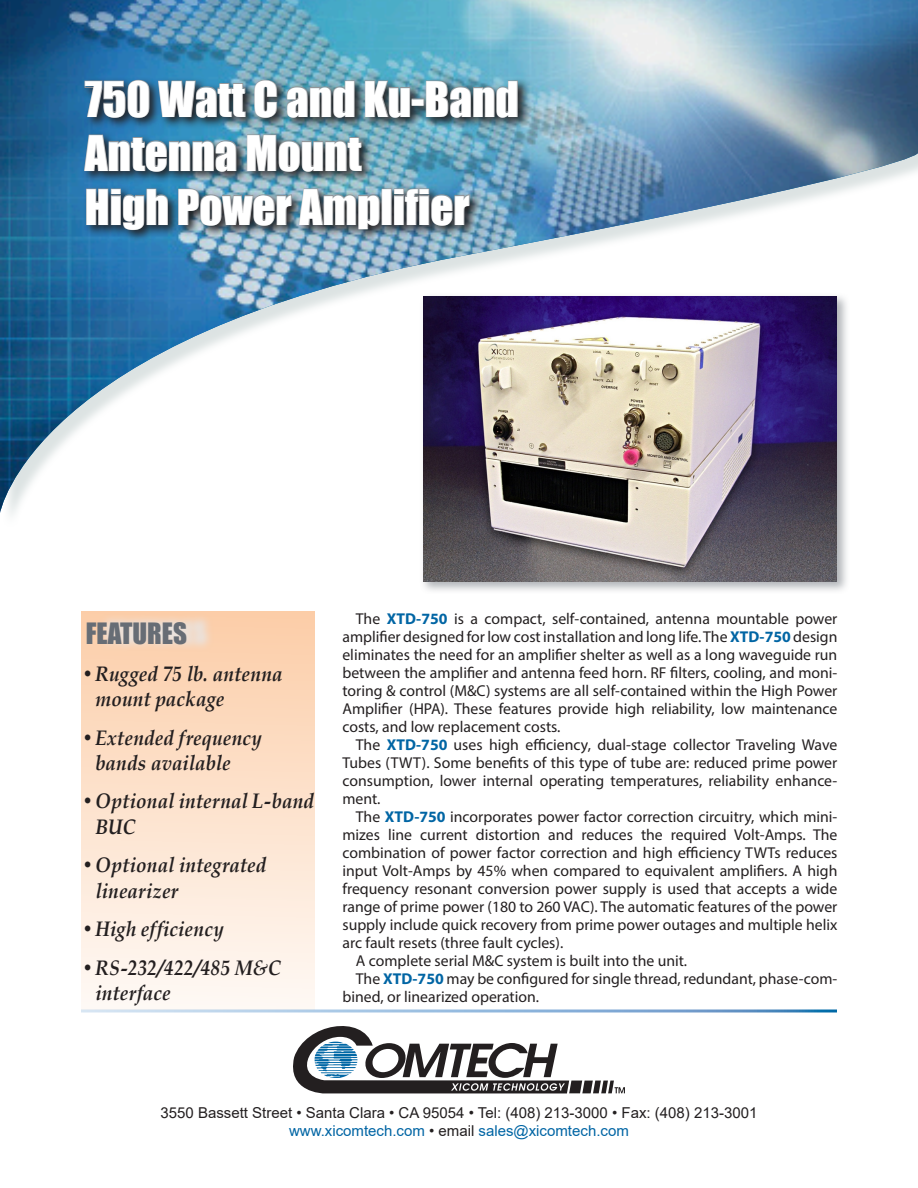
<style>
.page{position:relative;width:918px;height:1188px;background:#fff}
.page>*{position:absolute;margin:0;border:0;box-sizing:border-box;transform-origin:0 0}
.t1{font:45px "Impact";color:#fff}
.t2{font:27px "Impact";color:#676d75}
.t3{font:italic 700 21px/25.2px "Book Antiqua";letter-spacing:.01em;color:#231f20;scale:.9 1}
.Front_Page_Body{font:15.75px/18px "Myriad Pro";color:#231f20;text-align:justify}
.t4{font:15px/18px "Arial";color:#231f20;text-align:center}
.s1{font-weight:700;color:#0065a4}
.s2{color:#0065a4}
</style>
<div class="page">
<div style="left:81px;top:612px;width:234px;height:397px;background:linear-gradient(to bottom,#fccda8,#fef9f5)"></div>
<svg style="left:99px;top:613px;width:115px;height:38px;background:#f3d7c1"></svg>
<img style="left:0;top:0;width:918px;height:513px">
<svg style="left:293px;top:1026px;width:332px;height:67px"></svg>
<div style="left:420px;top:293px;width:430px;height:302px;background:#676d75;opacity:.51"></div>
<img style="left:423px;top:296px;width:414px;height:286px">
<img style="left:82px;top:77px;width:449px;height:165px">
<svg style="left:84px;top:80px;width:66px;height:38px;background:#375269"></svg>
<svg style="left:158px;top:80px;width:88px;height:38px;background:#3e5969"></svg>
<svg style="left:254px;top:80px;width:23px;height:38px"></svg>
<svg style="left:287px;top:80px;width:68px;height:38px;background:#536970"></svg>
<svg style="left:365px;top:80px;width:45px;height:38px;background:#50656c"></svg>
<div style="left:412px;top:99px;width:12px;height:6px;border:1px solid #939598"></div>
<svg style="left:426px;top:80px;width:92px;height:38px;background:#4c626b"></svg>
<svg style="left:84px;top:134px;width:153px;height:38px;background:#3d5b6f"></svg>
<svg style="left:247px;top:134px;width:115px;height:38px;background:#54646c"></svg>
<svg style="left:86px;top:188px;width:82px;height:42px;background:#385265"></svg>
<img style="left:178px;top:188px;width:114px;height:38px">
<svg style="left:299px;top:188px;width:81px;height:41px;background:#596971"></svg>
<div style="left:382px;top:189px;width:10px;height:36px;border:1px solid #939598"></div>
<svg style="left:394px;top:188px;width:76px;height:38px;background:#4f5f6b"></svg>
<p class="t1" style="left:85px;top:64px;width:436px">750 Watt C and Ku-Band</p>
<p class="t1" style="left:85px;top:118px;width:278px">Antenna Mount</p>
<p class="t1" style="left:85px;top:172px;width:386px">High Power Amplifier</p>
<h2 class="t2" style="left:86px;top:613px;width:103px">FEATURES</h2>
<p class="t3" style="left:95px;top:661px;width:210px;text-indent:-14px">•Rugged 75 lb. antenna mount package</p>
<p class="t3" style="left:95px;top:725px;width:187px;text-indent:-14px">•Extended frequency bands available</p>
<p class="t3" style="left:95px;top:789px;width:244px;text-indent:-14px">•Optional internal L-band<br>BUC</p>
<p class="t3" style="left:95px;top:853px;width:191px;text-indent:-14px">•Optional integrated linearizer</p>
<p class="t3" style="left:82px;top:916px;width:159px">•High efficiency</p>
<p class="t3" style="left:95px;top:955px;width:208px;text-indent:-14px">•RS-232/422/485 M&amp;C interface</p>
<p class="Front_Page_Body" style="left:342px;top:609px;width:497px;text-indent:14px">The <span class="s1">XTD-750</span> is a compact, self-contained, antenna mountable power amplifier designed for low cost installation and long life. The <span class="s1">XTD-750</span> design eliminates the need for an amplifier shelter as well as a long waveguide run between the amplifier and antenna feed horn. RF filters, cooling, and moni&shy;toring &amp; control (M&amp;C) systems are all self-contained within the High Power Amplifier (HPA). These features provide high reliability, low maintenance costs, and low replacement costs.</p>
<p class="Front_Page_Body" style="left:342px;top:735px;width:497px;text-indent:14px">The <span class="s1">XTD-750</span> uses high efficiency, dual-stage collector Traveling Wave Tubes (TWT). Some benefits of this type of tube are: reduced prime power consumption, lower internal operating temperatures, reliability enhance&shy;ment.</p>
<p class="Front_Page_Body" style="left:342px;top:807px;width:497px;text-indent:14px">The <span class="s1">XTD-750</span> incorporates power factor correction circuitry, which mini&shy;mizes line current distortion and reduces the required Volt-Amps. The combination of power factor correction and high efficiency TWTs reduces input Volt-Amps by 45% when compared to equivalent amplifiers. A high frequency resonant conversion power supply is used that accepts a wide range of prime power (180 to 260 VAC). The automatic features of the power supply include quick recovery from prime power outages and multiple helix arc fault resets (three fault cycles).</p>
<p class="Front_Page_Body" style="left:356px;top:951px;width:333px">A complete serial M&amp;C system is built into the unit.</p>
<p class="Front_Page_Body" style="left:342px;top:969px;width:497px;text-indent:14px">The <span class="s1">XTD-750</span> may be configured for single thread, redundant, phase-com&shy;bined, or linearized operation.</p>
<p class="t4" style="left:161px;top:1104px;width:598px">3550 Bassett Street • Santa Clara • CA 95054 • Tel: (408) 213-3000 • Fax: (408) 213-3001 <span class="s2">www.xicomtech.com</span> • email <span class="s2">sales@xicomtech.com</span></p>
</div>
